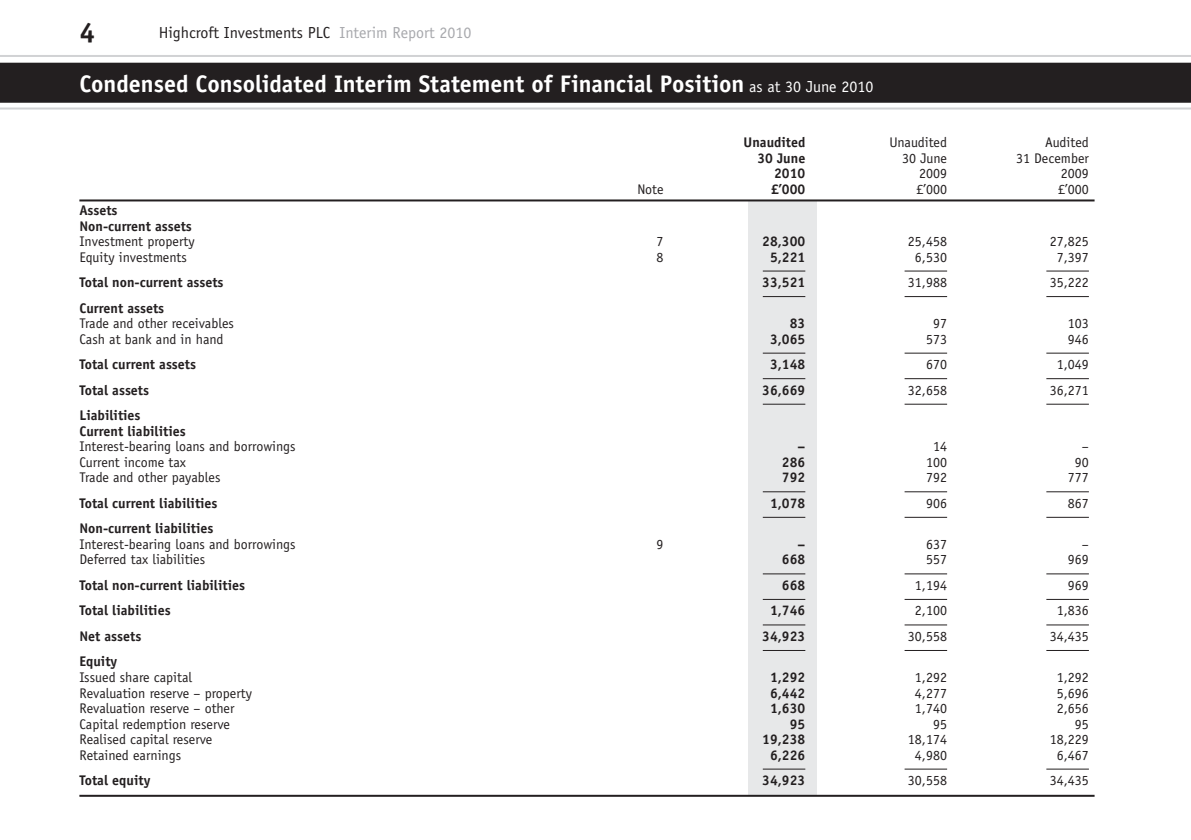
<style>
.page{position:relative;width:1191px;height:840px;background:#fff}
.page>*{position:absolute;margin:0;border:0;box-sizing:border-box;transform-origin:0 0}
.t1{font:700 28px "Officina Sans";color:#231f20}
.t2{font:700 24px "Officina Sans";color:#fff}
.t3{font:16px "Officina Sans";color:#231f20}
.t4{font:14px "Officina Sans";color:#231f20}
.t5{font:700 14px/15.6px "Officina Sans";color:#231f20}
.s1{color:#a8a9ad}
.s2{font-weight:400;font-size:16px}
</style>
<div class="page">
<div style="left:0;top:63px;width:1191px;height:40px;background:#231f20"></div>
<hr style="left:0;top:55px;width:1191px;height:2px;background:#d1d2d4">
<hr style="left:0;top:107px;width:1191px;height:2px;background:#d1d2d4">
<div style="left:748px;top:200px;width:68px;height:594px;background:#e7e8e9"></div>
<hr style="left:79px;top:199px;width:1015px;height:2px;background:#231f20">
<hr style="left:79px;top:794px;width:1015px;height:2px;background:#231f20">
<hr style="left:763px;top:270px;width:42px;height:1px;background:#231f20">
<hr style="left:904px;top:270px;width:43px;height:1px;background:#231f20">
<hr style="left:1046px;top:270px;width:43px;height:1px;background:#231f20">
<hr style="left:763px;top:296px;width:42px;height:1px;background:#231f20">
<hr style="left:904px;top:296px;width:43px;height:1px;background:#231f20">
<hr style="left:1046px;top:296px;width:43px;height:1px;background:#231f20">
<hr style="left:763px;top:352px;width:42px;height:1px;background:#231f20">
<hr style="left:904px;top:352px;width:43px;height:1px;background:#231f20">
<hr style="left:1046px;top:352px;width:43px;height:1px;background:#231f20">
<hr style="left:763px;top:378px;width:42px;height:1px;background:#231f20">
<hr style="left:904px;top:378px;width:43px;height:1px;background:#231f20">
<hr style="left:1046px;top:378px;width:43px;height:1px;background:#231f20">
<hr style="left:763px;top:403px;width:42px;height:1px;background:#231f20">
<hr style="left:904px;top:403px;width:43px;height:1px;background:#231f20">
<hr style="left:1046px;top:403px;width:43px;height:1px;background:#231f20">
<hr style="left:763px;top:491px;width:42px;height:1px;background:#231f20">
<hr style="left:904px;top:491px;width:43px;height:1px;background:#231f20">
<hr style="left:1046px;top:491px;width:43px;height:1px;background:#231f20">
<hr style="left:763px;top:516px;width:42px;height:1px;background:#231f20">
<hr style="left:904px;top:516px;width:43px;height:1px;background:#231f20">
<hr style="left:1046px;top:516px;width:43px;height:1px;background:#231f20">
<hr style="left:763px;top:573px;width:42px;height:1px;background:#231f20">
<hr style="left:904px;top:573px;width:43px;height:1px;background:#231f20">
<hr style="left:1046px;top:573px;width:43px;height:1px;background:#231f20">
<hr style="left:763px;top:598px;width:42px;height:1px;background:#231f20">
<hr style="left:904px;top:598px;width:43px;height:1px;background:#231f20">
<hr style="left:1046px;top:598px;width:43px;height:1px;background:#231f20">
<hr style="left:763px;top:624px;width:42px;height:1px;background:#231f20">
<hr style="left:904px;top:624px;width:43px;height:1px;background:#231f20">
<hr style="left:1046px;top:624px;width:43px;height:1px;background:#231f20">
<hr style="left:763px;top:649px;width:42px;height:1px;background:#231f20">
<hr style="left:904px;top:649px;width:43px;height:1px;background:#231f20">
<hr style="left:1046px;top:649px;width:43px;height:1px;background:#231f20">
<hr style="left:763px;top:768px;width:42px;height:1px;background:#231f20">
<hr style="left:904px;top:768px;width:43px;height:1px;background:#231f20">
<hr style="left:1046px;top:768px;width:43px;height:1px;background:#231f20">
<h1 class="t1" style="left:79px;top:21px;width:17px">4</h1>
<p class="t3" style="left:159px;top:26px;width:314px">Highcroft Investments PLC <span class="s1">Interim Report 2010</span></p>
<h2 class="t2" style="left:79px;top:75px;width:795px">Condensed Consolidated Interim Statement of Financial Position <span class="s2">as at 30 June 2010</span></h2>
<p class="t5" style="left:743px;top:136px;width:63px">Unaudited</p>
<p class="t4" style="left:889px;top:137px;width:59px">Unaudited</p>
<p class="t4" style="left:1045px;top:137px;width:45px">Audited</p>
<p class="t5" style="left:757px;top:151px;width:49px">30 June</p>
<p class="t4" style="left:902px;top:153px;width:46px">30 June</p>
<p class="t4" style="left:1016px;top:153px;width:74px">31 December</p>
<p class="t5" style="left:774px;top:167px;width:33px">2010</p>
<p class="t4" style="left:919px;top:168px;width:29px">2009</p>
<p class="t4" style="left:1061px;top:168px;width:29px">2009</p>
<p class="t4" style="left:637px;top:184px;width:28px">Note</p>
<p class="t5" style="left:771px;top:182px;width:36px">£’000</p>
<p class="t4" style="left:916px;top:184px;width:32px">£’000</p>
<p class="t4" style="left:1058px;top:184px;width:32px">£’000</p>
<p class="t5" style="left:79px;top:203px;width:114px">Assets<br>Non-current assets</p>
<p class="t4" style="left:79px;top:236px;width:117px">Investment property</p>
<p class="t4" style="left:656px;top:236px;width:8px">7</p>
<p class="t5" style="left:762px;top:234px;width:45px">28,300</p>
<p class="t4" style="left:908px;top:236px;width:41px">25,458</p>
<p class="t4" style="left:1049px;top:236px;width:41px">27,825</p>
<p class="t4" style="left:79px;top:251px;width:109px">Equity investments</p>
<p class="t4" style="left:656px;top:251px;width:8px">8</p>
<p class="t5" style="left:770px;top:250px;width:37px">5,221</p>
<p class="t4" style="left:915px;top:251px;width:34px">6,530</p>
<p class="t4" style="left:1056px;top:251px;width:34px">7,397</p>
<p class="t5" style="left:79px;top:275px;width:146px">Total non-current assets</p>
<p class="t5" style="left:762px;top:275px;width:45px">33,521</p>
<p class="t4" style="left:908px;top:277px;width:41px">31,988</p>
<p class="t4" style="left:1049px;top:277px;width:41px">35,222</p>
<p class="t5" style="left:79px;top:301px;width:86px">Current assets</p>
<p class="t4" style="left:79px;top:318px;width:156px">Trade and other receivables</p>
<p class="t5" style="left:789px;top:316px;width:17px">83</p>
<p class="t4" style="left:933px;top:318px;width:15px">97</p>
<p class="t4" style="left:1068px;top:318px;width:22px">103</p>
<p class="t4" style="left:79px;top:333px;width:146px">Cash at bank and in hand</p>
<p class="t5" style="left:770px;top:332px;width:37px">3,065</p>
<p class="t4" style="left:926px;top:333px;width:22px">573</p>
<p class="t4" style="left:1068px;top:333px;width:22px">946</p>
<p class="t5" style="left:79px;top:357px;width:118px">Total current assets</p>
<p class="t5" style="left:770px;top:357px;width:37px">3,148</p>
<p class="t4" style="left:926px;top:359px;width:22px">670</p>
<p class="t4" style="left:1056px;top:359px;width:34px">1,049</p>
<p class="t5" style="left:79px;top:383px;width:71px">Total assets</p>
<p class="t5" style="left:762px;top:383px;width:45px">36,669</p>
<p class="t4" style="left:908px;top:384px;width:41px">32,658</p>
<p class="t4" style="left:1049px;top:384px;width:41px">36,271</p>
<p class="t5" style="left:79px;top:408px;width:108px">Liabilities<br>Current liabilities</p>
<p class="t4" style="left:79px;top:441px;width:218px">Interest-bearing loans and borrowings</p>
<p class="t5" style="left:797px;top:439px;width:9px">–</p>
<p class="t4" style="left:933px;top:441px;width:15px">14</p>
<p class="t4" style="left:1082px;top:441px;width:8px">–</p>
<p class="t4" style="left:79px;top:456px;width:108px">Current income tax</p>
<p class="t5" style="left:782px;top:455px;width:25px">286</p>
<p class="t4" style="left:926px;top:456px;width:22px">100</p>
<p class="t4" style="left:1075px;top:456px;width:15px">90</p>
<p class="t4" style="left:79px;top:472px;width:143px">Trade and other payables</p>
<p class="t5" style="left:782px;top:470px;width:25px">792</p>
<p class="t4" style="left:926px;top:472px;width:22px">792</p>
<p class="t4" style="left:1068px;top:472px;width:22px">777</p>
<p class="t5" style="left:79px;top:496px;width:140px">Total current liabilities</p>
<p class="t5" style="left:770px;top:496px;width:37px">1,078</p>
<p class="t4" style="left:926px;top:497px;width:22px">906</p>
<p class="t4" style="left:1068px;top:497px;width:22px">867</p>
<p class="t5" style="left:79px;top:521px;width:136px">Non-current liabilities</p>
<p class="t4" style="left:79px;top:538px;width:218px">Interest-bearing loans and borrowings</p>
<p class="t4" style="left:656px;top:538px;width:8px">9</p>
<p class="t5" style="left:797px;top:537px;width:9px">–</p>
<p class="t4" style="left:926px;top:538px;width:22px">637</p>
<p class="t4" style="left:1082px;top:538px;width:8px">–</p>
<p class="t4" style="left:79px;top:554px;width:127px">Deferred tax liabilities</p>
<p class="t5" style="left:782px;top:552px;width:25px">668</p>
<p class="t4" style="left:926px;top:554px;width:22px">557</p>
<p class="t4" style="left:1068px;top:554px;width:22px">969</p>
<p class="t5" style="left:79px;top:578px;width:167px">Total non-current liabilities</p>
<p class="t5" style="left:782px;top:578px;width:25px">668</p>
<p class="t4" style="left:915px;top:579px;width:34px">1,194</p>
<p class="t4" style="left:1068px;top:579px;width:22px">969</p>
<p class="t5" style="left:79px;top:603px;width:93px">Total liabilities</p>
<p class="t5" style="left:770px;top:603px;width:37px">1,746</p>
<p class="t4" style="left:915px;top:605px;width:34px">2,100</p>
<p class="t4" style="left:1056px;top:605px;width:34px">1,836</p>
<p class="t5" style="left:79px;top:629px;width:63px">Net assets</p>
<p class="t5" style="left:762px;top:629px;width:45px">34,923</p>
<p class="t4" style="left:908px;top:630px;width:41px">30,558</p>
<p class="t4" style="left:1049px;top:630px;width:41px">34,435</p>
<p class="t5" style="left:79px;top:654px;width:39px">Equity</p>
<p class="t4" style="left:79px;top:671px;width:114px">Issued share capital</p>
<p class="t5" style="left:770px;top:670px;width:37px">1,292</p>
<p class="t4" style="left:915px;top:671px;width:34px">1,292</p>
<p class="t4" style="left:1056px;top:671px;width:34px">1,292</p>
<p class="t4" style="left:79px;top:687px;width:174px">Revaluation reserve – property</p>
<p class="t5" style="left:770px;top:685px;width:37px">6,442</p>
<p class="t4" style="left:915px;top:687px;width:34px">4,277</p>
<p class="t4" style="left:1056px;top:687px;width:34px">5,696</p>
<p class="t4" style="left:79px;top:702px;width:157px">Revaluation reserve – other</p>
<p class="t5" style="left:770px;top:701px;width:37px">1,630</p>
<p class="t4" style="left:915px;top:702px;width:34px">1,740</p>
<p class="t4" style="left:1056px;top:702px;width:34px">2,656</p>
<p class="t4" style="left:79px;top:718px;width:152px">Capital redemption reserve</p>
<p class="t5" style="left:789px;top:716px;width:17px">95</p>
<p class="t4" style="left:933px;top:718px;width:15px">95</p>
<p class="t4" style="left:1075px;top:718px;width:15px">95</p>
<p class="t4" style="left:79px;top:733px;width:135px">Realised capital reserve</p>
<p class="t5" style="left:762px;top:732px;width:45px">19,238</p>
<p class="t4" style="left:908px;top:733px;width:41px">18,174</p>
<p class="t4" style="left:1049px;top:733px;width:41px">18,229</p>
<p class="t4" style="left:79px;top:749px;width:103px">Retained earnings</p>
<p class="t5" style="left:770px;top:747px;width:37px">6,226</p>
<p class="t4" style="left:915px;top:749px;width:34px">4,980</p>
<p class="t4" style="left:1056px;top:749px;width:34px">6,467</p>
<p class="t5" style="left:79px;top:773px;width:73px">Total equity</p>
<p class="t5" style="left:762px;top:773px;width:45px">34,923</p>
<p class="t4" style="left:908px;top:774px;width:41px">30,558</p>
<p class="t4" style="left:1049px;top:774px;width:41px">34,435</p>
</div>
